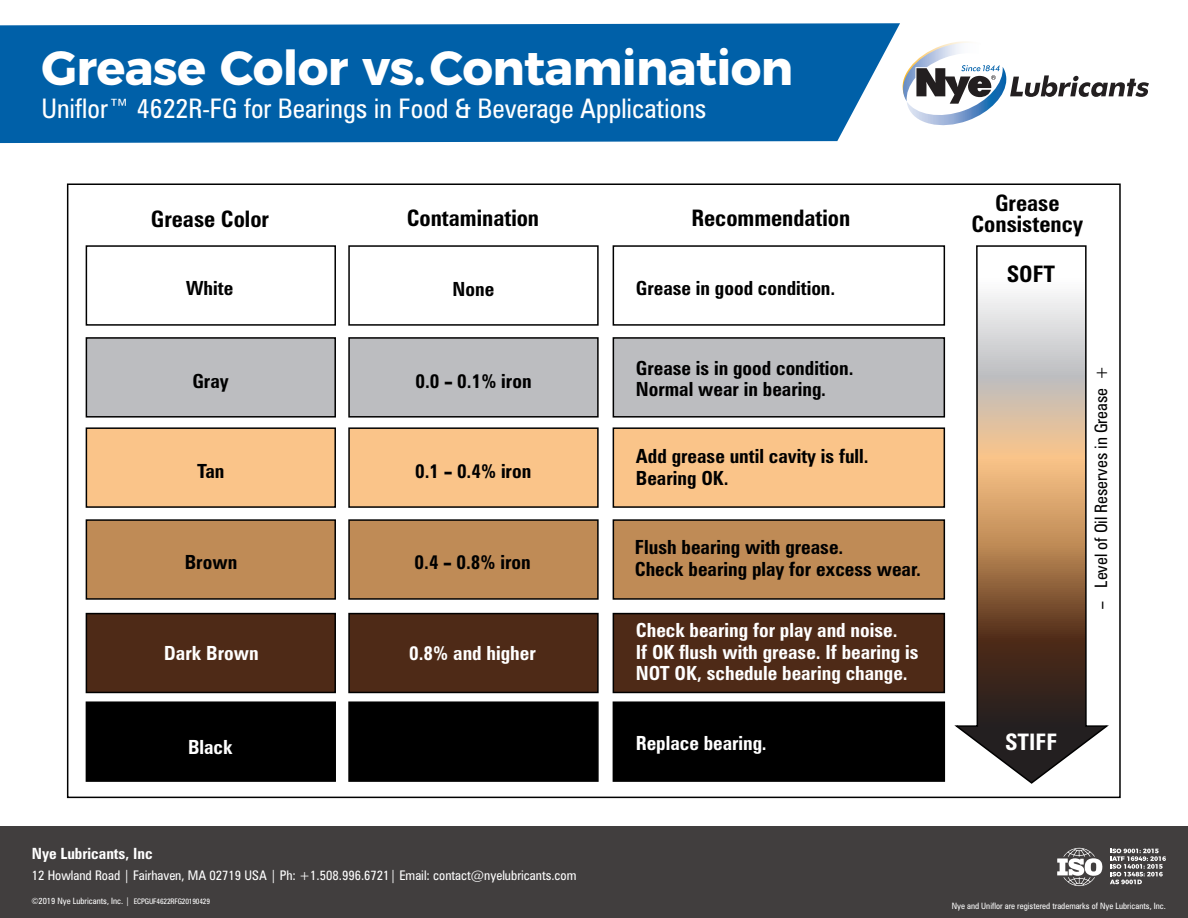
<style>
.page{position:relative;width:1188px;height:918px;background:#fff}
.page>*{position:absolute;margin:0;border:0;box-sizing:border-box;transform-origin:0 0}
.t1{font:700 48px "Montserrat";letter-spacing:-.015em;color:#fff}
.t2{font:condensed 27px "Zurich BT";color:#fff}
.t3{font:700 condensed 22.8px/21.1px "Zurich BT";color:#000;text-align:center}
.t4{font:700 condensed 22.8px "Zurich BT";color:#fff}
.t5{font:700 condensed 19.5px/21.1px "Zurich BT";color:#000}
.t6{font:700 condensed 19.5px/21.1px "Zurich BT";color:#fff}
.t7{font:condensed 17.25px "Zurich BT";color:#000;scale:2 1}
.t8{font:700 condensed 15.45px "Zurich BT";color:#fff}
.t9{font:condensed 13.2px "Zurich BT";color:#fff}
.t10{font:condensed 8.7px "Zurich BT";color:#fff}
.s1{font-size:7.65px}
</style>
<div class="page">
<svg style="left:954px;top:245px;width:155px;height:539px"></svg>
<div style="left:86px;top:245px;width:250px;height:81px;border:2px solid #000"></div>
<div style="left:86px;top:337px;width:250px;height:80px;background:#bcbdc0;border:2px solid #000"></div>
<div style="left:86px;top:427px;width:250px;height:81px;background:#fac489;border:2px solid #000"></div>
<div style="left:86px;top:519px;width:250px;height:81px;background:#bf8b56;border:2px solid #000"></div>
<div style="left:86px;top:613px;width:250px;height:80px;background:#4e2a17;border:2px solid #000"></div>
<div style="left:86px;top:701px;width:250px;height:81px;background:#000;border:2px solid #000"></div>
<div style="left:348px;top:245px;width:251px;height:81px;border:2px solid #000"></div>
<div style="left:348px;top:337px;width:251px;height:80px;background:#bcbdc0;border:2px solid #000"></div>
<div style="left:348px;top:427px;width:251px;height:81px;background:#fac489;border:2px solid #000"></div>
<div style="left:348px;top:519px;width:251px;height:81px;background:#bf8b56;border:2px solid #000"></div>
<div style="left:348px;top:613px;width:251px;height:80px;background:#4e2a17;border:2px solid #000"></div>
<div style="left:348px;top:701px;width:251px;height:81px;background:#000;border:2px solid #000"></div>
<div style="left:612px;top:245px;width:333px;height:81px;border:2px solid #000"></div>
<div style="left:612px;top:337px;width:333px;height:80px;background:#bcbdc0;border:2px solid #000"></div>
<div style="left:612px;top:427px;width:333px;height:81px;background:#fac489;border:2px solid #000"></div>
<div style="left:612px;top:519px;width:333px;height:81px;background:#bf8b56;border:2px solid #000"></div>
<div style="left:612px;top:613px;width:333px;height:80px;background:#4e2a17;border:2px solid #000"></div>
<div style="left:612px;top:701px;width:333px;height:81px;background:#000;border:2px solid #000"></div>
<div style="left:0;top:826px;width:1188px;height:92px;background:#413e3e"></div>
<svg style="left:1057px;top:848px;width:46px;height:38px"></svg>
<svg style="left:1110px;top:848px;width:56px;height:36px"></svg>
<svg style="left:902px;top:43px;width:247px;height:83px"></svg>
<div style="left:0;top:23px;width:900px;height:120px;background:#0060a8"></div>
<h1 class="t1" style="left:42px;top:29px;width:753px">Grease Color vs.Contamination</h1>
<h2 class="t2" style="left:42px;top:92px;width:666px">Uniflor™ 4622R-FG for Bearings in Food &amp; Beverage Applications</h2>
<p class="t3" style="left:151px;top:208px;width:120px">Grease Color</p>
<p class="t3" style="left:407px;top:207px;width:134px">Contamination</p>
<p class="t3" style="left:691px;top:207px;width:160px">Recommendation</p>
<p class="t5" style="left:186px;top:277px;width:49px">White</p>
<p class="t5" style="left:453px;top:278px;width:43px">None</p>
<p class="t5" style="left:636px;top:277px;width:201px">Grease in good condition.</p>
<p class="t5" style="left:192px;top:370px;width:38px">Gray</p>
<p class="t5" style="left:415px;top:370px;width:118px">0.0 - 0.1% iron</p>
<p class="t5" style="left:636px;top:357px;width:219px">Grease is in good condition.<br>Normal wear in bearing.</p>
<p class="t5" style="left:197px;top:460px;width:29px">Tan</p>
<p class="t5" style="left:415px;top:460px;width:118px">0.1 - 0.4% iron</p>
<p class="t5" style="left:636px;top:446px;width:234px">Add grease until cavity is full.<br>Bearing OK.</p>
<p class="t5" style="left:185px;top:551px;width:54px">Brown</p>
<p class="t5" style="left:415px;top:551px;width:118px">0.4 - 0.8% iron</p>
<p class="t5" style="left:635px;top:537px;width:288px">Flush bearing with grease.<br>Check bearing play for excess wear.</p>
<p class="t6" style="left:164px;top:642px;width:96px">Dark Brown</p>
<p class="t6" style="left:409px;top:642px;width:128px">0.8% and higher</p>
<p class="t6" style="left:636px;top:620px;width:284px">Check bearing for play and noise.<br>If OK flush with grease. If bearing is<br>NOT OK, schedule bearing change.</p>
<p class="t6" style="left:188px;top:736px;width:46px">Black</p>
<p class="t6" style="left:636px;top:732px;width:132px">Replace bearing.</p>
<p class="t3" style="left:971px;top:192px;width:113px">Grease<br>Consistency</p>
<p class="t3" style="left:1006px;top:263px;width:50px">SOFT</p>
<p class="t7" style="left:1090px;top:610px;width:124px;rotate:-90deg">- Level of Oil Reserves in Grease +</p>
<p class="t4" style="left:1005px;top:728px;width:54px">STIFF</p>
<p class="t8" style="left:32px;top:844px;width:122px">Nye Lubricants, Inc</p>
<p class="t9" style="left:32px;top:867px;width:546px">12 Howland Road | Fairhaven, MA 02719 USA | Ph: +1.508.996.6721| Email: contact@nyelubricants.com</p>
<p class="t10" style="left:31px;top:896px;width:180px">©2019 Nye Lubricants, Inc. | <span class="s1">ECPGUF4622RFG20190429</span></p>
<p class="t10" style="left:952px;top:900px;width:216px">Nye and Uniflor are registered trademarks of Nye Lubricants, Inc.</p>
</div>
